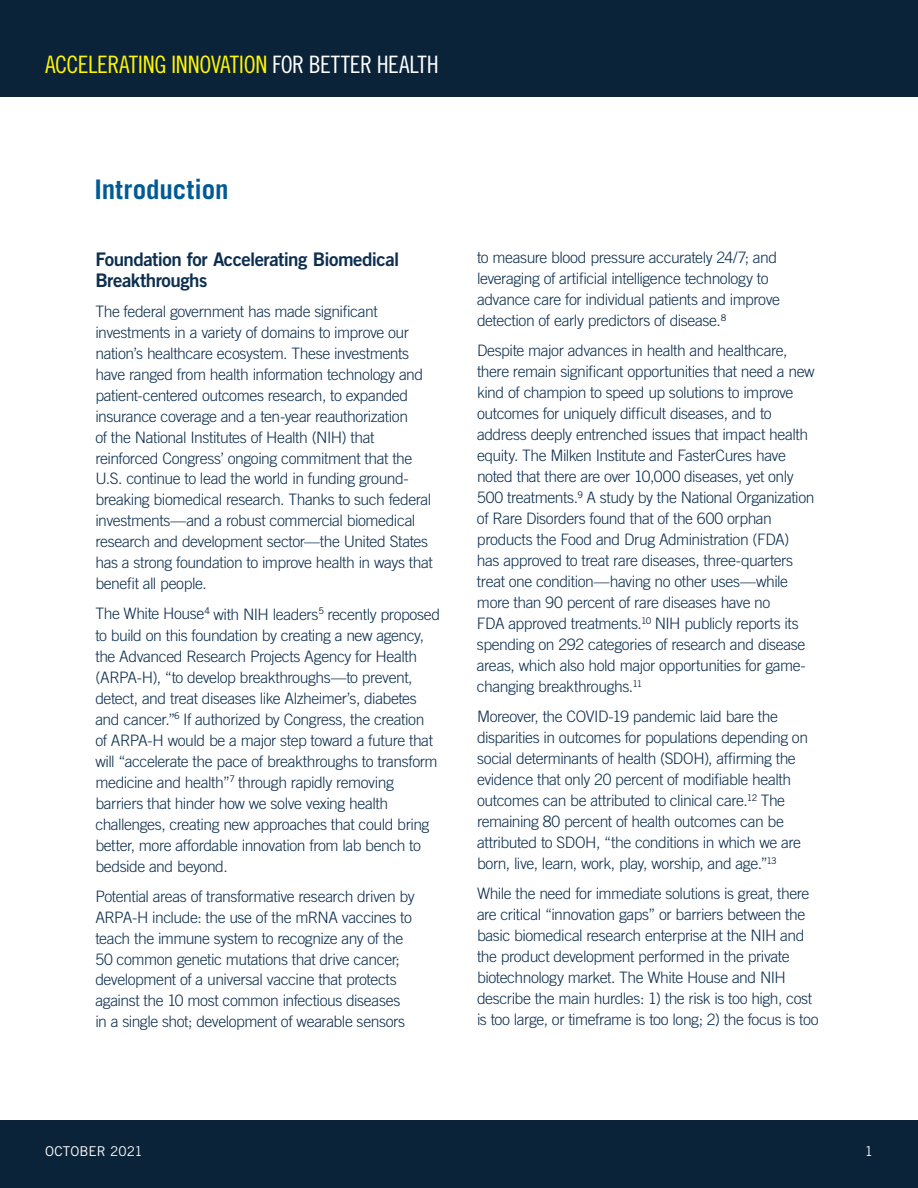
<style>
.page{position:relative;width:918px;height:1188px;background:#fff}
.page>*{position:absolute;margin:0;border:0;box-sizing:border-box;transform-origin:0 0}
.t1{font:700 27px "Trade Gothic LT Pro";color:#005b94}
.t2{font:24px "Trade Gothic LT Pro Cn 18";letter-spacing:-.015em;color:#fff601}
.t3{font:18.75px/21px "Trade Gothic LT Pro Bd 2";letter-spacing:-.03em;color:#0d2f4f}
.t4{font:300 15.75px/21px "Trade Gothic LT Pro";letter-spacing:-.03em;color:#0d2f4f}
.t5{font:13.5px "Trade Gothic LT Pro";letter-spacing:.005em;color:#fff}
.s1{color:#fff}
</style>
<div class="page">
<div style="left:0;top:1120px;width:918px;height:68px;background:#0b2338"></div>
<div style="left:0;top:0;width:918px;height:97px;background:#0b2338"></div>
<h2 class="t2" style="left:45px;top:50px;width:395px">ACCELERATING INNOVATION <span class="s1">FOR BETTER HEALTH</span></h2>
<h1 class="t1" style="left:94px;top:173px;width:136px">Introduction</h1>
<p class="t3" style="left:95px;top:248px;width:305px">Foundation for Accelerating Biomedical<br>Breakthroughs</p>
<p class="t4" style="left:95px;top:300px;width:339px">The federal government has made significant investments in a variety of domains to improve our nation’s healthcare ecosystem. These investments have ranged from health information technology and patient-centered outcomes research, to expanded insurance coverage and a ten-year reauthorization<br>of the National Institutes of Health (NIH) that reinforced Congress’ ongoing commitment that the U.S. continue to lead the world in funding ground&shy;breaking biomedical research. Thanks to such federal investments—and a robust commercial biomedical research and development sector—the United States has a strong foundation to improve health in ways that benefit all people.</p>
<p class="t4" style="left:95px;top:603px;width:346px">The White House<sup>4</sup> with NIH leaders<sup>5</sup> recently proposed to build on this foundation by creating a new agency, the Advanced Research Projects Agency for Health (ARPA-H), “to develop breakthroughs—to prevent, detect, and treat diseases like Alzheimer’s, diabetes and cancer.”<sup>6</sup> If authorized by Congress, the creation of ARPA-H would be a major step toward a future that will “accelerate the pace of breakthroughs to transform medicine and health”<sup>7</sup> through rapidly removing barriers that hinder how we solve vexing health challenges, creating new approaches that could bring better, more affordable innovation from lab bench to bedside and beyond.</p>
<p class="t4" style="left:95px;top:885px;width:321px">Potential areas of transformative research driven by ARPA-H include: the use of the mRNA vaccines to teach the immune system to recognize any of the 50 common genetic mutations that drive cancer; development of a universal vaccine that protects against the 10 most common infectious diseases in a single shot; development of wearable sensors</p>
<p class="t4" style="left:477px;top:247px;width:305px">to measure blood pressure accurately 24/7; and leveraging of artificial intelligence technology to advance care for individual patients and improve detection of early predictors of disease.<sup>8</sup></p>
<p class="t4" style="left:477px;top:340px;width:339px">Despite major advances in health and healthcare, there remain significant opportunities that need a new kind of champion to speed up solutions to improve outcomes for uniquely difficult diseases, and to address deeply entrenched issues that impact health equity. The Milken Institute and FasterCures have noted that there are over 10,000 diseases, yet only 500 treatments.<sup>9</sup> A study by the National Organization of Rare Disorders found that of the 600 orphan products the Food and Drug Administration (FDA) has approved to treat rare diseases, three-quarters treat one condition—having no other uses—while more than 90 percent of rare diseases have no<br>FDA approved treatments.<sup>10</sup> NIH publicly reports its spending on 292 categories of research and disease areas, which also hold major opportunities for game&shy;changing breakthroughs.<sup>11</sup></p>
<p class="t4" style="left:477px;top:706px;width:333px">Moreover, the COVID-19 pandemic laid bare the disparities in outcomes for populations depending on social determinants of health (SDOH), affirming the evidence that only 20 percent of modifiable health outcomes can be attributed to clinical care.<sup>12</sup> The remaining 80 percent of health outcomes can be attributed to SDOH, “the conditions in which we are born, live, learn, work, play, worship, and age.”<sup>13</sup></p>
<p class="t4" style="left:477px;top:883px;width:343px">While the need for immediate solutions is great, there are critical “innovation gaps” or barriers between the basic biomedical research enterprise at the NIH and the product development performed in the private biotechnology market. The White House and NIH describe the main hurdles: 1) the risk is too high, cost is too large, or timeframe is too long; 2) the focus is too</p>
<p class="t5" style="left:45px;top:1143px;width:99px">OCTOBER 2021</p>
<p class="t5" style="left:865px;top:1143px;width:10px">1</p>
</div>
